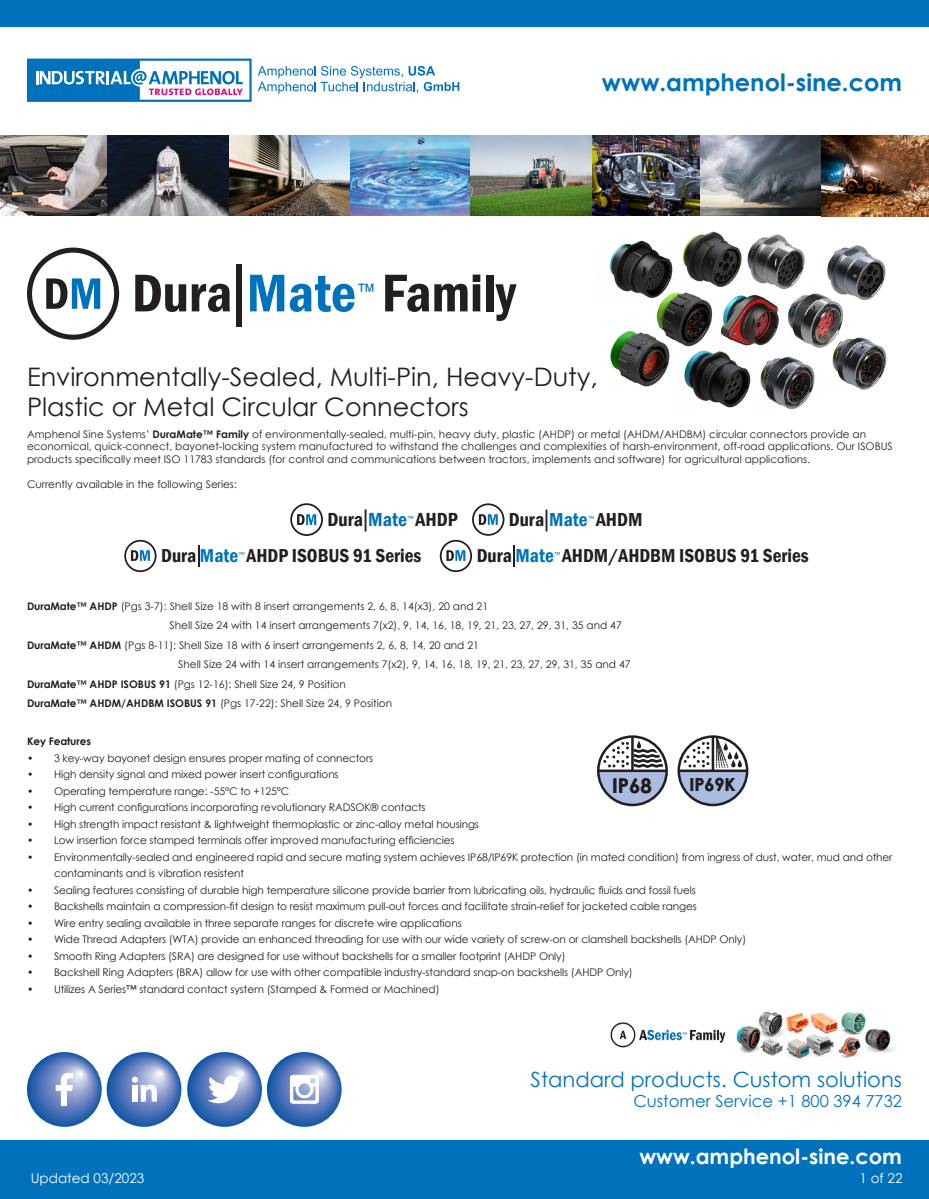
<style>
.page{position:relative;width:929px;height:1199px;background:#fff}
.page>*{position:absolute;margin:0;border:0;box-sizing:border-box;transform-origin:0 0}
.t1{font:600 condensed 55.05px "Franklin Gothic";color:#231f20}
.t2{font:25.5px "Century Gothic";color:#231f20}
.t3{font:700 24px "Century Gothic";color:#0072bc}
.t4{font:21px "Century Gothic";color:#0072bc}
.t5{font:700 21px "Century Gothic";color:#fff}
.t6{font:700 20.25px "Century Gothic";color:#231f20}
.t7{font:19.95px "Arial";color:#0072bc}
.t8{font:600 condensed 19.5px "Franklin Gothic";color:#231f20}
.t9{font:600 condensed 19.35px "Franklin Gothic";color:#231f20}
.t10{font:600 condensed 19.2px "Franklin Gothic";color:#231f20}
.t11{font:700 18px "Century Gothic";color:#231f20}
.t12{font:16.5px "Century Gothic";color:#0072bc}
.t13{font:13.5px "Century Gothic";color:#fff}
.Page_Headers_-_Even{font:10.5px/12.6px "Century Gothic";letter-spacing:-.01em;color:#231f20}
.t14{font:700 10.5px "Century Gothic";letter-spacing:-.01em;color:#231f20}
.t15{font:7.05px "Arial";color:#0072bc}
.s1{font-family:"Corporate EBQ";font-weight:700;font-stretch:normal;font-size:62.4px}
.s2{color:#0072bc}
.s3{font-weight:700}
.s4{font-family:"Corporate EBQ";font-weight:700;font-stretch:normal;font-size:22.05px}
.s5{font-family:"Corporate EBQ";font-weight:700;font-stretch:normal;font-size:21.9px}
</style>
<div class="page">
<img style="left:0;top:135px;width:929px;height:81px">
<img style="left:610px;top:1011px;width:285px;height:48px">
<svg style="left:27px;top:1052px;width:75px;height:75px;background:#567cbc"></svg>
<svg style="left:56px;top:1072px;width:17px;height:34px"></svg>
<svg style="left:267px;top:1052px;width:75px;height:75px;background:#527aba"></svg>
<svg style="left:290px;top:1075px;width:29px;height:29px"></svg>
<svg style="left:107px;top:1052px;width:74px;height:75px;background:#547bbb"></svg>
<svg style="left:132px;top:1077px;width:25px;height:24px"></svg>
<svg style="left:187px;top:1052px;width:75px;height:75px;background:#4e78b9"></svg>
<svg style="left:207px;top:1074px;width:35px;height:31px"></svg>
<div style="left:0;top:1140px;width:929px;height:59px;background:#0072bc"></div>
<div style="left:0;top:0;width:929px;height:27px;background:#0072bc"></div>
<svg style="left:27px;top:59px;width:225px;height:43px"></svg>
<svg style="left:258px;top:66px;width:201px;height:28px"></svg>
<svg style="left:27px;top:248px;width:92px;height:92px"></svg>
<svg style="left:598px;top:741px;width:69px;height:64px"></svg>
<div style="left:597px;top:735px;width:71px;height:71px;border:3px solid #231f20;border-radius:50%"></div>
<hr style="left:598px;top:769px;width:68px;height:3px;background:#231f20">
<hr style="left:631px;top:736px;width:3px;height:35px;background:#231f20">
<svg style="left:681px;top:735px;width:66px;height:70px"></svg>
<div style="left:677px;top:735px;width:71px;height:71px;border:3px solid #231f20;border-radius:50%"></div>
<hr style="left:679px;top:769px;width:68px;height:3px;background:#231f20">
<hr style="left:712px;top:736px;width:2px;height:35px;background:#231f20">
<svg style="left:290px;top:503px;width:33px;height:33px"></svg>
<svg style="left:472px;top:503px;width:32px;height:33px"></svg>
<svg style="left:124px;top:540px;width:33px;height:32px"></svg>
<div style="left:126px;top:542px;width:29px;height:28px;background:#fff;border-radius:50%"></div>
<svg style="left:131px;top:550px;width:19px;height:11px"></svg>
<svg style="left:198px;top:545px;width:1px;height:22px"></svg>
<svg style="left:440px;top:540px;width:32px;height:32px"></svg>
<div style="left:441px;top:542px;width:29px;height:28px;background:#fff;border-radius:50%"></div>
<svg style="left:446px;top:550px;width:19px;height:11px"></svg>
<hr style="left:513px;top:545px;width:2px;height:22px;background:#231f20">
<img style="left:610px;top:231px;width:277px;height:179px">
<p class="t1" style="left:132px;top:256px;width:226px">Dura<span class="s1">|</span><span class="s2">Mate</span></p>
<p class="t7" style="left:356px;top:277px;width:21px">™</p>
<p class="t1" style="left:382px;top:256px;width:136px">Family</p>
<h3 class="t3" style="left:602px;top:64px;width:301px">www.amphenol-sine.com</h3>
<p class="t2" style="left:27px;top:359px;width:572px">Environmentally-Sealed, Multi-Pin, Heavy-Duty,</p>
<p class="t2" style="left:27px;top:389px;width:443px">Plastic or Metal Circular Connectors</p>
<p class="Page_Headers_-_Even" style="left:27px;top:427px;width:867px">Amphenol Sine Systems’ <span class="s3">DuraMate™ Family</span> of environmentally-sealed, multi-pin, heavy duty, plastic (AHDP) or metal (AHDM/AHDBM) circular connectors provide an economical, quick-connect, bayonet-locking system manufactured to withstand the challenges and complexities of harsh-environment, off-road applications. Our ISOBUS products specifically meet ISO 11783 standards (for control and communications between tractors, implements and software) for agricultural applications.</p>
<p class="Page_Headers_-_Even" style="left:27px;top:478px;width:211px">Currently available in the following Series:</p>
<p class="t8" style="left:327px;top:506px;width:132px">Dura<span class="s4">|</span><span class="s2">Mate</span> AHDP</p>
<p class="t15" style="left:407px;top:514px;width:9px">™</p>
<p class="t9" style="left:509px;top:506px;width:135px">Dura<span class="s5">|</span><span class="s2">Mate</span> AHDM</p>
<p class="t15" style="left:588px;top:514px;width:9px">™</p>
<p class="t10" style="left:161px;top:543px;width:262px">Dura <span class="s2">Mate</span> AHDP ISOBUS 91 Series</p>
<p class="t15" style="left:238px;top:550px;width:8px">™</p>
<p class="t10" style="left:477px;top:543px;width:334px">Dura <span class="s2">Mate</span> AHDM/AHDBM ISOBUS 91 Series</p>
<p class="t15" style="left:554px;top:550px;width:8px">™</p>
<p class="Page_Headers_-_Even" style="left:27px;top:599px;width:463px"><span class="s3">DuraMate™ AHDP</span> (Pgs 3-7): Shell Size 18 with 8 insert arrangements 2, 6, 8, 14(x3), 20 and 21</p>
<p class="Page_Headers_-_Even" style="left:170px;top:619px;width:454px">Shell Size 24 with 14 insert arrangements 7(x2), 9, 14, 16, 18, 19, 21, 23, 27, 29, 31, 35 and 47</p>
<p class="Page_Headers_-_Even" style="left:27px;top:638px;width:453px"><span class="s3">DuraMate™ AHDM</span> (Pgs 8-11): Shell Size 18 with 6 insert arrangements 2, 6, 8, 14, 20 and 21</p>
<p class="Page_Headers_-_Even" style="left:178px;top:658px;width:454px">Shell Size 24 with 14 insert arrangements 7(x2), 9, 14, 16, 18, 19, 21, 23, 27, 29, 31, 35 and 47</p>
<p class="Page_Headers_-_Even" style="left:27px;top:677px;width:320px"><span class="s3">DuraMate™ AHDP ISOBUS 91</span> (Pgs 12-16): Shell Size 24, 9 Position</p>
<p class="Page_Headers_-_Even" style="left:27px;top:697px;width:367px"><span class="s3">DuraMate™ AHDM/AHDBM ISOBUS 91</span> (Pgs 17-22): Shell Size 24, 9 Position</p>
<p class="t14" style="left:27px;top:733px;width:65px">Key Features</p>
<p class="Page_Headers_-_Even" style="left:27px;top:751px;width:348px">• 3 key-way bayonet design ensures proper mating of connectors</p>
<p class="Page_Headers_-_Even" style="left:27px;top:768px;width:313px">• High density signal and mixed power insert configurations</p>
<p class="Page_Headers_-_Even" style="left:27px;top:784px;width:264px">• Operating temperature range: -55°C to +125°C</p>
<p class="Page_Headers_-_Even" style="left:27px;top:801px;width:400px">• High current configurations incorporating revolutionary RADSOK® contacts</p>
<p class="Page_Headers_-_Even" style="left:27px;top:817px;width:453px">• High strength impact resistant &amp; lightweight thermoplastic or zinc-alloy metal housings</p>
<p class="Page_Headers_-_Even" style="left:27px;top:834px;width:429px">• Low insertion force stamped terminals offer improved manufacturing efficiencies</p>
<p class="Page_Headers_-_Even" style="left:54px;top:848px;width:840px;line-height:16.5px;text-indent:-27px">• Environmentally-sealed and engineered rapid and secure mating system achieves IP68/IP69K protection (in mated condition) from ingress of dust, water, mud and other contaminants and is vibration resistent</p>
<p class="Page_Headers_-_Even" style="left:27px;top:883px;width:670px">• Sealing features consisting of durable high temperature silicone provide barrier from lubricating oils, hydraulic fluids and fossil fuels</p>
<p class="Page_Headers_-_Even" style="left:27px;top:900px;width:671px">• Backshells maintain a compression-fit design to resist maximum pull-out forces and facilitate strain-relief for jacketed cable ranges</p>
<p class="Page_Headers_-_Even" style="left:27px;top:916px;width:436px">• Wire entry sealing available in three separate ranges for discrete wire applications</p>
<p class="Page_Headers_-_Even" style="left:27px;top:933px;width:721px">• Wide Thread Adapters (WTA) provide an enhanced threading for use with our wide variety of screw-on or clamshell backshells (AHDP Only)</p>
<p class="Page_Headers_-_Even" style="left:27px;top:949px;width:540px">• Smooth Ring Adapters (SRA) are designed for use without backshells for a smaller footprint (AHDP Only)</p>
<p class="Page_Headers_-_Even" style="left:27px;top:966px;width:607px">• Backshell Ring Adapters (BRA) allow for use with other compatible industry-standard snap-on backshells (AHDP Only)</p>
<p class="Page_Headers_-_Even" style="left:27px;top:982px;width:414px">• Utilizes A Series™ standard contact system (Stamped &amp; Formed or Machined)</p>
<p class="t6" style="left:612px;top:770px;width:41px">IP68</p>
<p class="t11" style="left:689px;top:771px;width:48px">IP69K</p>
<h3 class="t4" style="left:531px;top:1064px;width:373px">Standard products. Custom solutions</h3>
<h3 class="t12" style="left:633px;top:1089px;width:270px">Customer Service +1 800 394 7732</h3>
<h3 class="t5" style="left:639px;top:1140px;width:264px">www.amphenol-sine.com</h3>
<p class="t13" style="left:31px;top:1168px;width:115px">Updated 03/2023</p>
<p class="t13" style="left:859px;top:1168px;width:44px">1 of 22</p>
</div>
